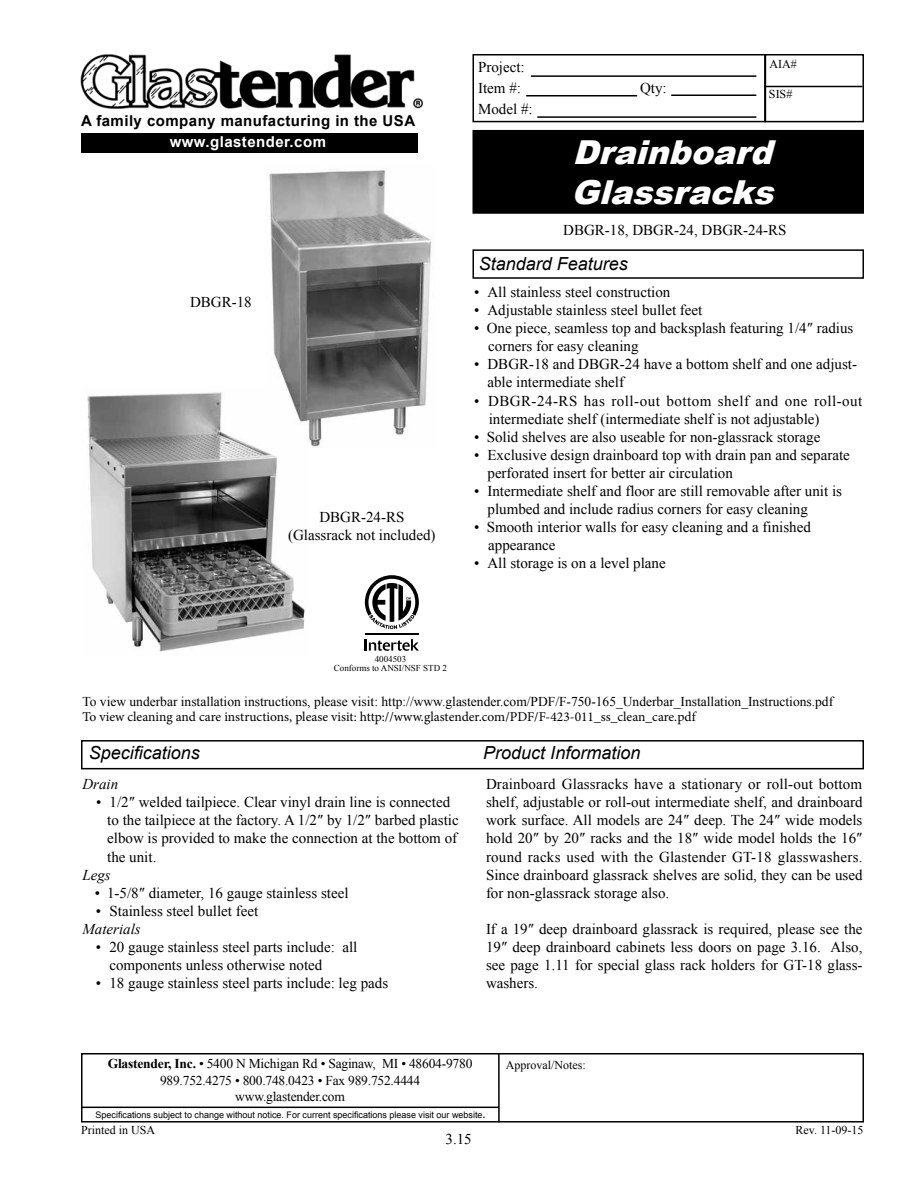
<style>
.page{position:relative;width:918px;height:1188px;background:#fff}
.page>*{position:absolute;margin:0;border:0;box-sizing:border-box;transform-origin:0 0}
.t1{font:italic 900 33px/39.6px "Arial";color:#fff}
.t2{font:italic 18px "Arial";color:#000}
.t3{font:15px/18.1px "Times New Roman";color:#000}
.t4{font:700 15px "Arial";letter-spacing:.03em;color:#000}
.t5{font:italic 15px "Times New Roman";color:#000}
.t6{font:700 15px "Arial";letter-spacing:.03em;color:#fff}
.t7{font:13.5px/16.2px "Times New Roman";color:#000;text-align:center}
.t8{font:13.5px "Minion Pro";color:#000}
.t9{font:12px "Times New Roman";color:#000}
.t10{font:9px "Arial";color:#000}
.t11{font:9px/9px "Times New Roman";color:#000;text-align:center}
.s1{font-weight:700}
</style>
<div class="page">
<img style="left:87px;top:392px;width:218px;height:260px">
<div style="left:473px;top:131px;width:390px;height:82px;background:#000"></div>
<div style="left:472px;top:130px;width:392px;height:84px;border:2px solid #000"></div>
<div style="left:472px;top:249px;width:392px;height:30px;border:2px solid #000"></div>
<div style="left:81px;top:740px;width:783px;height:29px;border:2px solid #000"></div>
<div style="left:81px;top:1053px;width:783px;height:70px;border:2px solid #000"></div>
<hr style="left:498px;top:1054px;width:2px;height:68px;background:#000">
<hr style="left:81px;top:1107px;width:418px;height:1px;background:#000">
<div style="left:472px;top:54px;width:294px;height:68px;border:2px solid #000"></div>
<hr style="left:531px;top:75px;width:225px;height:2px;background:#000">
<hr style="left:526px;top:95px;width:111px;height:1px;background:#000">
<hr style="left:671px;top:94px;width:85px;height:2px;background:#000">
<hr style="left:537px;top:116px;width:219px;height:2px;background:#000">
<div style="left:765px;top:54px;width:99px;height:68px;border:2px solid #000"></div>
<hr style="left:765px;top:86px;width:97px;height:1px;background:#000">
<img style="left:266px;top:170px;width:165px;height:279px">
<img style="left:80px;top:54px;width:343px;height:55px">
<div style="left:81px;top:133px;width:336px;height:20px;background:#000"></div>
<svg style="left:365px;top:639px;width:54px;height:12px"></svg>
<hr style="left:365px;top:633px;width:54px;height:2px;background:#000">
<svg style="left:365px;top:575px;width:54px;height:54px"></svg>
<p class="t4" style="left:81px;top:110px;width:336px">A family company manufacturing in the USA</p>
<p class="t6" style="left:170px;top:131px;width:158px">www.glastender.com</p>
<p class="t3" style="left:190px;top:293px;width:63px">DBGR-18</p>
<p class="t3" style="left:288px;top:508px;width:149px;text-align:center">DBGR-24-RS (Glassrack not included)</p>
<p class="t3" style="left:478px;top:56px;width:48px;line-height:21px">Project:<br>Item #:</p>
<p class="t3" style="left:478px;top:100px;width:56px">Model #:</p>
<p class="t3" style="left:640px;top:79px;width:28px">Qty:</p>
<p class="t9" style="left:770px;top:56px;width:29px">AIA#</p>
<p class="t9" style="left:769px;top:86px;width:25px">SIS#</p>
<h1 class="t1" style="left:571px;top:131px;width:215px">Drainboard<br>Glassracks</h1>
<p class="t3" style="left:563px;top:220px;width:225px">DBGR-18, DBGR-24, DBGR-24-RS</p>
<p class="t2" style="left:479px;top:252px;width:151px">Standard Features</p>
<p class="t3" style="left:474px;top:283px;width:198px">• All stainless steel construction</p>
<p class="t3" style="left:474px;top:301px;width:230px">• Adjustable stainless steel bullet feet</p>
<p class="t3" style="left:488px;top:319px;width:367px;text-indent:-14px">• One piece, seamless top and backsplash featuring 1/4″ radius corners for easy cleaning</p>
<p class="t3" style="left:488px;top:355px;width:371px;text-indent:-14px">• DBGR-18 and DBGR-24 have a bottom shelf and one adjust&shy;able intermediate shelf</p>
<p class="t3" style="left:489px;top:391px;width:375px;text-indent:-15px">• DBGR-24-RS has roll-out bottom shelf and one roll-out intermediate shelf (intermediate shelf is not adjustable)</p>
<p class="t3" style="left:474px;top:427px;width:348px">• Solid shelves are also useable for non-glassrack storage</p>
<p class="t3" style="left:488px;top:446px;width:364px;text-indent:-14px">• Exclusive design drainboard top with drain pan and separate perforated insert for better air circulation</p>
<p class="t3" style="left:488px;top:482px;width:356px;text-indent:-14px">• Intermediate shelf and floor are still removable after unit is plumbed and include radius corners for easy cleaning</p>
<p class="t3" style="left:488px;top:518px;width:324px;text-indent:-14px">• Smooth interior walls for easy cleaning and a finished appearance</p>
<p class="t3" style="left:474px;top:554px;width:193px">• All storage is on a level plane</p>
<p class="t11" style="left:334px;top:654px;width:115px">4004503<br>Conforms to ANSI/NSF STD 2</p>
<p class="t7" style="left:82px;top:693px;width:752px">To view underbar installation instructions, please visit: http://www.glastender.com/PDF/F-750-165_Underbar_Installation_Instructions.pdf</p>
<p class="t8" style="left:82px;top:708px;width:615px">To view cleaning and care instructions, please visit: http://www.glastender.com/PDF/F-423-011_ss_clean_care.pdf</p>
<p class="t2" style="left:89px;top:741px;width:113px">Specifications</p>
<p class="t5" style="left:82px;top:774px;width:37px">Drain</p>
<p class="t3" style="left:107px;top:793px;width:353px;text-indent:-11px">• 1/2″ welded tailpiece. Clear vinyl drain line is connected to the tailpiece at the factory. A 1/2″ by 1/2″ barbed plastic elbow is provided to make the connection at the bottom of the unit.</p>
<p class="t5" style="left:82px;top:864px;width:30px">Legs</p>
<p class="t3" style="left:95px;top:883px;width:255px">• 1-5/8″ diameter, 16 gauge stainless steel</p>
<p class="t3" style="left:96px;top:901px;width:164px">• Stainless steel bullet feet</p>
<p class="t5" style="left:82px;top:919px;width:60px">Materials</p>
<p class="t3" style="left:110px;top:938px;width:249px;text-indent:-14px">• 20 gauge stainless steel parts include: all components unless otherwise noted</p>
<p class="t3" style="left:96px;top:974px;width:294px">• 18 gauge stainless steel parts include: leg pads</p>
<p class="t2" style="left:483px;top:741px;width:159px">Product Information</p>
<p class="t3" style="left:486px;top:775px;width:378px;text-align:justify">Drainboard Glassracks have a stationary or roll-out bottom shelf, adjustable or roll-out intermediate shelf, and drainboard work surface. All models are 24″ deep. The 24″ wide models hold 20″ by 20″ racks and the 18″ wide model holds the 16″ round racks used with the Glastender GT-18 glasswashers.<br>Since drainboard glassrack shelves are solid, they can be used for non-glassrack storage also.</p>
<p class="t3" style="left:486px;top:920px;width:378px;text-align:justify">If a 19″ deep drainboard glassrack is required, please see the 19″ deep drainboard cabinets less doors on page 3.16. Also, see page 1.11 for special glass rack holders for GT-18 glass&shy;washers.</p>
<p class="t7" style="left:108px;top:1056px;width:366px"><span class="s1">Glastender, Inc.</span> • 5400 N Michigan Rd • Saginaw, MI • 48604-9780<br>989.752.4275 • 800.748.0423 • Fax 989.752.4444 www.glastender.com</p>
<p class="t9" style="left:506px;top:1057px;width:81px">Approval/Notes:</p>
<p class="t10" style="left:96px;top:1108px;width:391px">Specifications subject to change without notice. For current specifications please visit our website<span class="s1">.</span></p>
<p class="t9" style="left:81px;top:1122px;width:76px">Printed in USA</p>
<p class="t9" style="left:795px;top:1122px;width:70px">Rev. 11-09-15</p>
<p class="t3" style="left:446px;top:1130px;width:28px">3.15</p>
</div>
